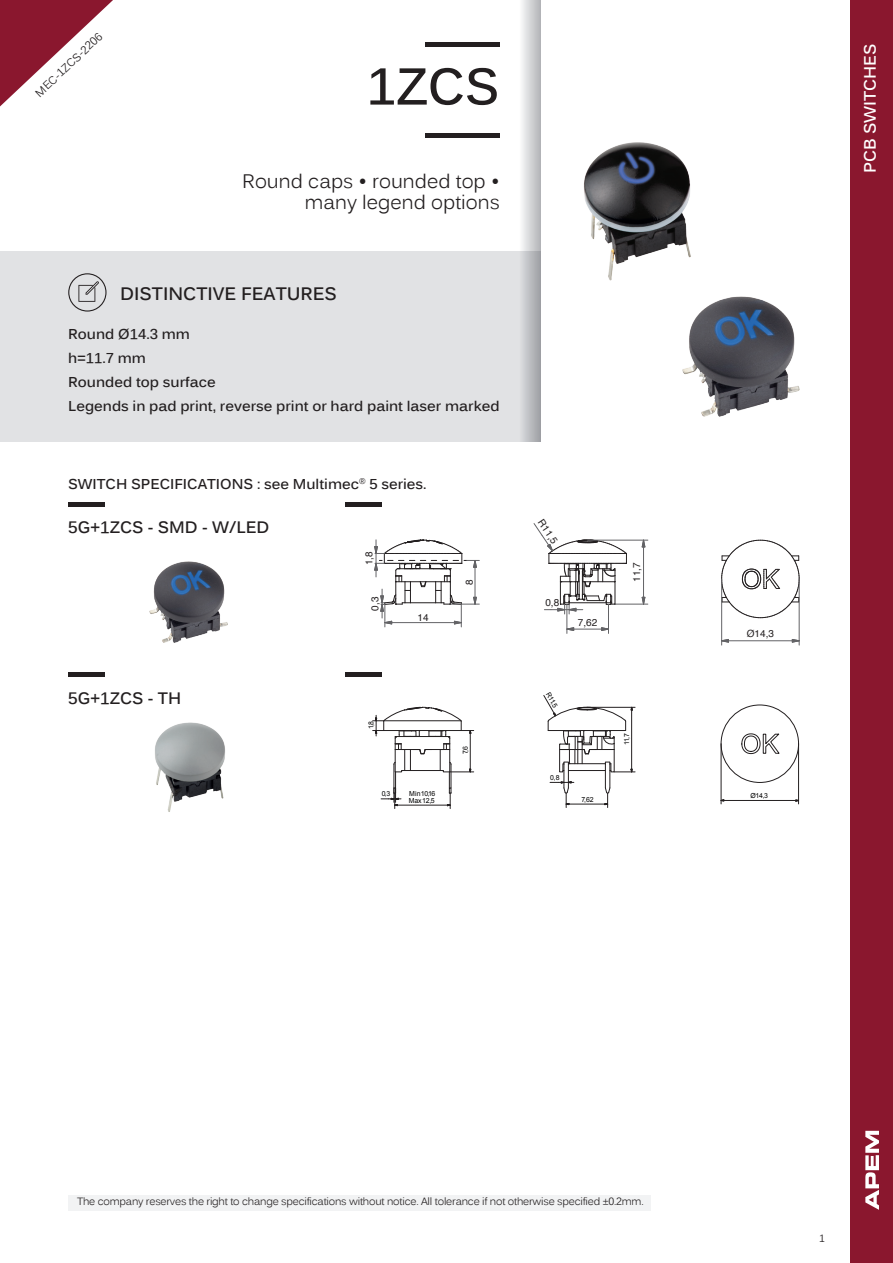
<style>
.page{position:relative;width:893px;height:1263px;background:#fff}
.page>*{position:absolute;margin:0;border:0;box-sizing:border-box;transform-origin:0 0}
.t1{font:700 51px "Kalinga";color:#231f20}
.t2{font:19.5px/21px "Kalinga";color:#231f20;text-align:right}
.t3{font:700 18px "Kalinga";color:#231f20}
.t4{font:700 16.5px "Kalinga";color:#231f20}
.t5{font:700 16.5px "Kalinga";color:#fff}
.t6{font:700 14.25px/24px "Kalinga";color:#231f20}
.t7{font:11.25px "Kalinga";color:#231f20}
.t8{font:10.5px "Kalinga";letter-spacing:-.02em;color:#231f20}
.t9{font:10.05px "Helvetica";color:#231f20}
.t10{font:6.9px/6.9px "Arial";letter-spacing:-.025em;color:#000001}
</style>
<div class="page">
<svg style="left:0;top:0;width:113px;height:106px"></svg>
<div style="left:0;top:251px;width:540px;height:190px;background:#e1e2e4"></div>
<svg style="left:68px;top:273px;width:39px;height:39px"></svg>
<hr style="left:426px;top:134px;width:74px;height:4px;background:#231f20">
<hr style="left:426px;top:43px;width:74px;height:4px;background:#231f20">
<svg style="left:522px;top:0;width:18px;height:441px;background:#c8c9cc"></svg>
<img style="left:584px;top:142px;width:107px;height:139px">
<img style="left:149px;top:562px;width:79px;height:80px">
<img style="left:682px;top:296px;width:118px;height:121px">
<svg style="left:374px;top:540px;width:105px;height:87px"></svg>
<svg style="left:642px;top:597px;width:3px;height:7px"></svg>
<svg style="left:642px;top:539px;width:3px;height:9px"></svg>
<hr style="left:643px;top:547px;width:1px;height:50px;background:#636366">
<hr style="left:614px;top:604px;width:34px;height:1px;background:#636366">
<hr style="left:588px;top:540px;width:60px;height:1px;background:#636366">
<svg style="left:534px;top:523px;width:93px;height:110px"></svg>
<svg style="left:721px;top:540px;width:79px;height:78px"></svg>
<svg style="left:722px;top:639px;width:7px;height:3px"></svg>
<svg style="left:792px;top:639px;width:7px;height:3px"></svg>
<hr style="left:728px;top:640px;width:64px;height:1px;background:#636366">
<hr style="left:721px;top:579px;width:1px;height:66px;background:#636366">
<hr style="left:799px;top:579px;width:1px;height:66px;background:#636366">
<svg style="left:373px;top:707px;width:101px;height:101px"></svg>
<svg style="left:543px;top:695px;width:92px;height:112px"></svg>
<div style="left:721px;top:705px;width:78px;height:77px;border:1px solid #231f20;border-radius:50%"></div>
<svg style="left:742px;top:734px;width:37px;height:20px"></svg>
<hr style="left:724px;top:800px;width:72px;height:1px;background:#231f20">
<hr style="left:721px;top:744px;width:1px;height:60px;background:#231f20">
<hr style="left:798px;top:744px;width:1px;height:60px;background:#231f20">
<hr style="left:345px;top:502px;width:36px;height:4px;background:#231f20">
<hr style="left:345px;top:673px;width:36px;height:4px;background:#231f20">
<hr style="left:68px;top:502px;width:36px;height:4px;background:#231f20">
<hr style="left:68px;top:673px;width:36px;height:4px;background:#231f20">
<img style="left:155px;top:722px;width:70px;height:90px">
<div style="left:69px;top:1195px;width:582px;height:15px;background:#f2f3f4"></div>
<div style="left:850px;top:0;width:43px;height:1263px;background:#8a172e"></div>
<svg style="left:865px;top:1131px;width:14px;height:79px"></svg>
<p class="t7" style="left:32px;top:90px;width:89px;rotate:-44deg">MEC-1ZCS-2206</p>
<h1 class="t1" style="left:367px;top:53px;width:134px">1ZCS</h1>
<h2 class="t2" style="left:242px;top:173px;width:259px">Round caps • rounded top • many legend options</h2>
<p class="t3" style="left:120px;top:282px;width:218px">DISTINCTIVE FEATURES</p>
<p class="t6" style="left:68px;top:324px;width:433px">Round Ø14.3 mm<br>h=11.7 mm<br>Rounded top surface<br>Legends in pad print, reverse print or hard paint laser marked</p>
<p class="t6" style="left:68px;top:473px;width:360px">SWITCH SPECIFICATIONS : see Multimec<sup>®</sup> 5 series.</p>
<p class="t4" style="left:68px;top:517px;width:203px">5G+1ZCS - SMD - W/LED</p>
<p class="t4" style="left:68px;top:687px;width:114px">5G+1ZCS - TH</p>
<p class="t9" style="left:361px;top:565px;width:15px;rotate:-90deg">1,8</p>
<p class="t9" style="left:367px;top:610px;width:15px;rotate:-90deg">0,3</p>
<p class="t9" style="left:417px;top:609px;width:13px">14</p>
<p class="t9" style="left:461px;top:585px;width:7px;rotate:-90deg">8</p>
<p class="t10" style="left:368px;top:729px;width:10px;rotate:-90deg">1 8,</p>
<p class="t10" style="left:382px;top:791px;width:10px">0,3</p>
<p class="t10" style="left:409px;top:790px;width:28px">Min10,16<br>Max12,5</p>
<p class="t10" style="left:462px;top:754px;width:10px;rotate:-90deg">7,6</p>
<p class="t9" style="left:547px;top:516px;width:28px;rotate:56deg">R11,5</p>
<p class="t9" style="left:545px;top:595px;width:15px">0,8</p>
<p class="t9" style="left:578px;top:614px;width:21px">7,62</p>
<p class="t10" style="left:551px;top:691px;width:17px;rotate:60deg">R11,5</p>
<p class="t10" style="left:550px;top:774px;width:11px">0,8</p>
<p class="t10" style="left:581px;top:796px;width:14px">7,62</p>
<p class="t9" style="left:629px;top:582px;width:21px;rotate:-90deg">11,7</p>
<p class="t10" style="left:623px;top:745px;width:13px;rotate:-90deg">11 7,</p>
<p class="t5" style="left:859px;top:173px;width:131px;rotate:-90deg">PCB SWITCHES</p>
<p class="t5" style="left:859px;top:194px;width:57px;rotate:-90deg">PANEL</p>
<p class="t9" style="left:747px;top:626px;width:29px">Ø14,3</p>
<p class="t10" style="left:750px;top:792px;width:19px">Ø14,3</p>
<p class="t8" style="left:77px;top:1195px;width:568px">The company reserves the right to change specifications without notice. All tolerance if not otherwise specified ±0.2mm.</p>
<p class="t8" style="left:819px;top:1231px;width:7px">1</p>
</div>
